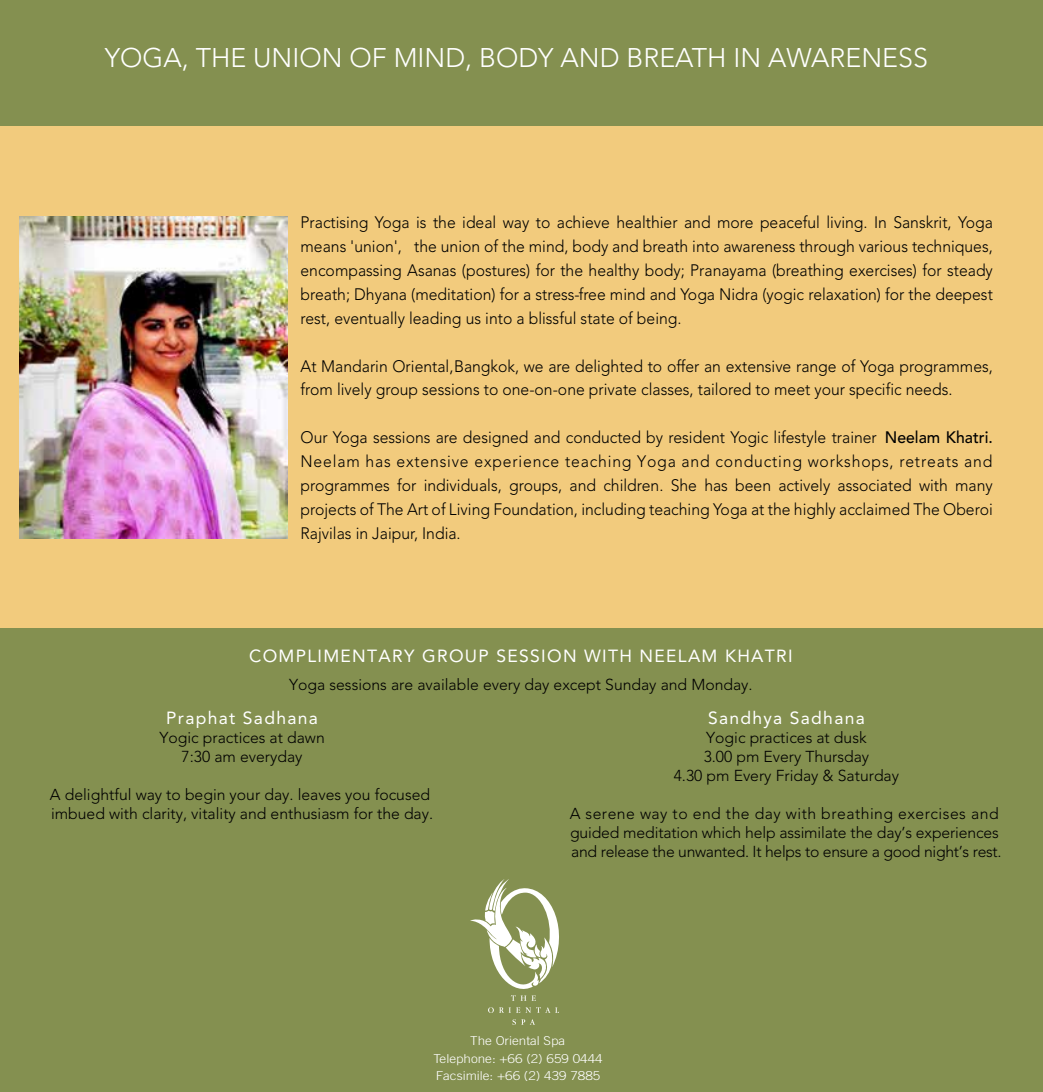
<style>
.page{position:relative;width:1043px;height:1092px;background:#849050}
.page>*{position:absolute;margin:0;border:0;box-sizing:border-box;transform-origin:0 0}
.t1{font:300 26.78px "Avenir";color:#fff}
.t2{font:17.5px "Avenir";letter-spacing:.075em;color:#fff}
.t3{font:300 16.45px/23.8px "Avenir";color:#000;text-align:justify;scale:.95 1}
.t4{font:300 15.75px/18.9px "Avenir";color:#000;text-align:center}
.t5{font:300 12.25px/17.5px "Trade Gothic";color:#fff;text-align:center;scale:1.1 1}
.s1{font-weight:500}
</style>
<div class="page">
<svg style="left:470px;top:879px;width:89px;height:122px"></svg>
<svg style="left:488px;top:1007px;width:71px;height:6px"></svg>
<svg style="left:512px;top:1019px;width:23px;height:6px"></svg>
<div style="left:0;top:126px;width:1043px;height:502px;background:#f2cb7d"></div>
<img style="left:19px;top:216px;width:268px;height:323px">
<h1 class="t1" style="left:105px;top:42px;width:825px">YOGA, THE UNION OF MIND, BODY AND BREATH IN AWARENESS</h1>
<p class="t3" style="left:301px;top:211px;width:730px">Practising Yoga is the ideal way to achieve healthier and more peaceful living. In Sanskrit, Yoga means 'union', the union of the mind, body and breath into awareness through various techniques, encompassing Asanas (postures) for the healthy body; Pranayama (breathing exercises) for steady breath; Dhyana (meditation) for a stress- free mind and Yoga Nidra (yogic relaxation) for the deepest rest, eventually leading us into a blissful state of being.</p>
<p class="t3" style="left:301px;top:354px;width:730px">At Mandarin Oriental, Bangkok, we are delighted to offer an extensive range of Yoga programmes, from lively group sessions to one-on-one private classes, tailored to meet your specific needs.</p>
<p class="t3" style="left:301px;top:426px;width:730px">Our Yoga sessions are designed and conducted by resident Yogic lifestyle trainer <span class="s1">Neelam Khatri.<br></span>Neelam has extensive experience teaching Yoga and conducting workshops, retreats and programmes for individuals, groups, and children. She has been actively associated with many projects of The Art of Living Foundation, including teaching Yoga at the highly acclaimed The Oberoi Rajvilas in Jaipur, India.</p>
<p class="t2" style="left:249px;top:646px;width:545px">COMPLIMENTARY GROUP SESSION WITH NEELAM KHATRI</p>
<p class="t4" style="left:289px;top:675px;width:465px">Yoga sessions are available every day except Sunday and Monday.</p>
<p class="t2" style="left:166px;top:708px;width:153px">Praphat Sadhana</p>
<p class="t4" style="left:159px;top:728px;width:167px">Yogic practices at dawn<br>7:30 am everyday</p>
<p class="t4" style="left:50px;top:785px;width:385px;text-align:left">A delightful way to begin your day. leaves you focused imbued with clarity, vitality and enthusiasm for the day.</p>
<p class="t2" style="left:708px;top:708px;width:158px">Sandhya Sadhana</p>
<p class="t4" style="left:674px;top:728px;width:227px">Yogic practices at dusk<br>3.00 pm Every Thursday<br>4.30 pm Every Friday &amp; Saturday</p>
<p class="t4" style="left:570px;top:804px;width:433px;text-align:left">A serene way to end the day with breathing exercises and guided meditation which help assimilate the day’s experiences and release the unwanted. It helps to ensure a good night’s rest.</p>
<p class="t5" style="left:433px;top:1032px;width:155px">The Oriental Spa<br>Telephone: +66 (2) 659 0444<br>Facsimile: +66 (2) 439 7885</p>
</div>
